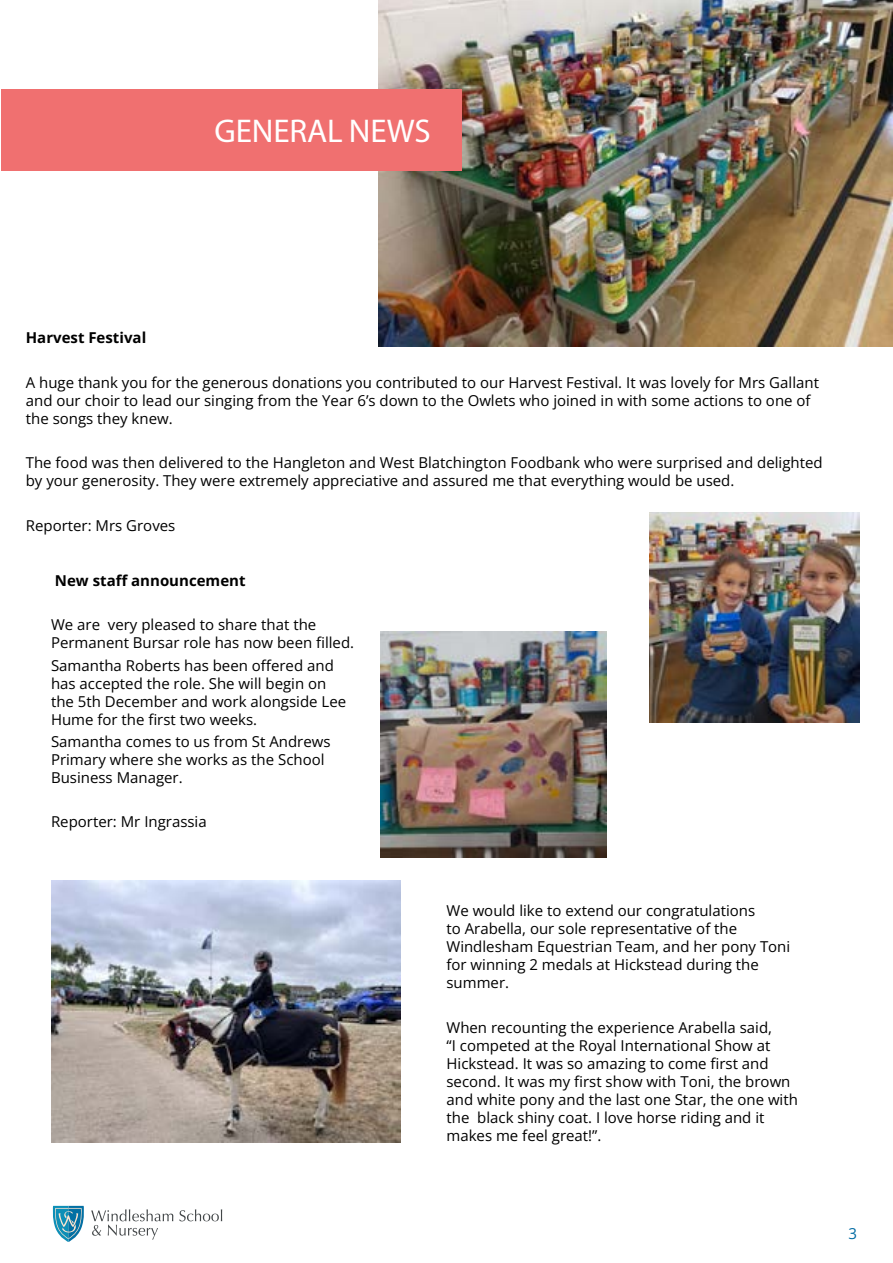
<style>
.page{position:relative;width:893px;height:1263px;background:#fff}
.page>*{position:absolute;margin:0;border:0;box-sizing:border-box;transform-origin:0 0}
.t1{font:33px "Myriad Pro";letter-spacing:-.005em;color:#fff}
.t2{font:15px/18px "Open Sans";color:#000}
.t3{font:700 15px "Open Sans";color:#000}
.t4{font:15px "Open Sans";color:#006ba3}
</style>
<div class="page">
<svg style="left:179px;top:1209px;width:43px;height:12px"></svg>
<svg style="left:91px;top:1209px;width:82px;height:30px"></svg>
<svg style="left:52px;top:1206px;width:32px;height:36px"></svg>
<img style="left:378px;top:0;width:514px;height:346px">
<div style="left:1px;top:89px;width:461px;height:82px;background:#f07070"></div>
<img style="left:51px;top:880px;width:349px;height:262px">
<img style="left:380px;top:631px;width:227px;height:227px">
<img style="left:649px;top:513px;width:210px;height:210px">
<h1 class="t1" style="left:215px;top:111px;width:218px">GENERAL NEWS</h1>
<p class="t3" style="left:26px;top:327px;width:122px">Harvest Festival</p>
<p class="t2" style="left:26px;top:373px;width:795px">A huge thank you for the generous donations you contributed to our Harvest Festival. It was lovely for Mrs Gallant and our choir to lead our singing from the Year 6’s down to the Owlets who joined in with some actions to one of the songs they knew.</p>
<p class="t2" style="left:26px;top:453px;width:798px">The food was then delivered to the Hangleton and West Blatchington Foodbank who were surprised and delighted by your generosity. They were extremely appreciative and assured me that everything would be used.</p>
<p class="t2" style="left:26px;top:516px;width:151px">Reporter: Mrs Groves</p>
<p class="t3" style="left:55px;top:570px;width:192px">New staff announcement</p>
<p class="t2" style="left:51px;top:616px;width:305px">We are very pleased to share that the<br>Permanent Bursar role has now been filled.</p>
<p class="t2" style="left:51px;top:656px;width:297px">Samantha Roberts has been offered and has accepted the role. She will begin on the 5th December and work alongside Lee Hume for the first two weeks.</p>
<p class="t2" style="left:51px;top:732px;width:281px">Samantha comes to us from St Andrews<br>Primary where she works as the School<br>Business Manager.</p>
<p class="t2" style="left:51px;top:813px;width:157px">Reporter: Mr Ingrassia</p>
<p class="t2" style="left:446px;top:902px;width:345px">We would like to extend our congratulations<br>to Arabella, our sole representative of the Windlesham Equestrian Team, and her pony Toni for winning 2 medals at Hickstead during the summer.</p>
<p class="t2" style="left:446px;top:1018px;width:353px">When recounting the experience Arabella said,<br>“I competed at the Royal International Show at Hickstead. It was so amazing to come first and second. It was my first show with Toni, the brown and white pony and the last one Star, the one with the black shiny coat. I love horse riding and it makes me feel great!”.</p>
<p class="t4" style="left:848px;top:1223px;width:10px">3</p>
</div>
